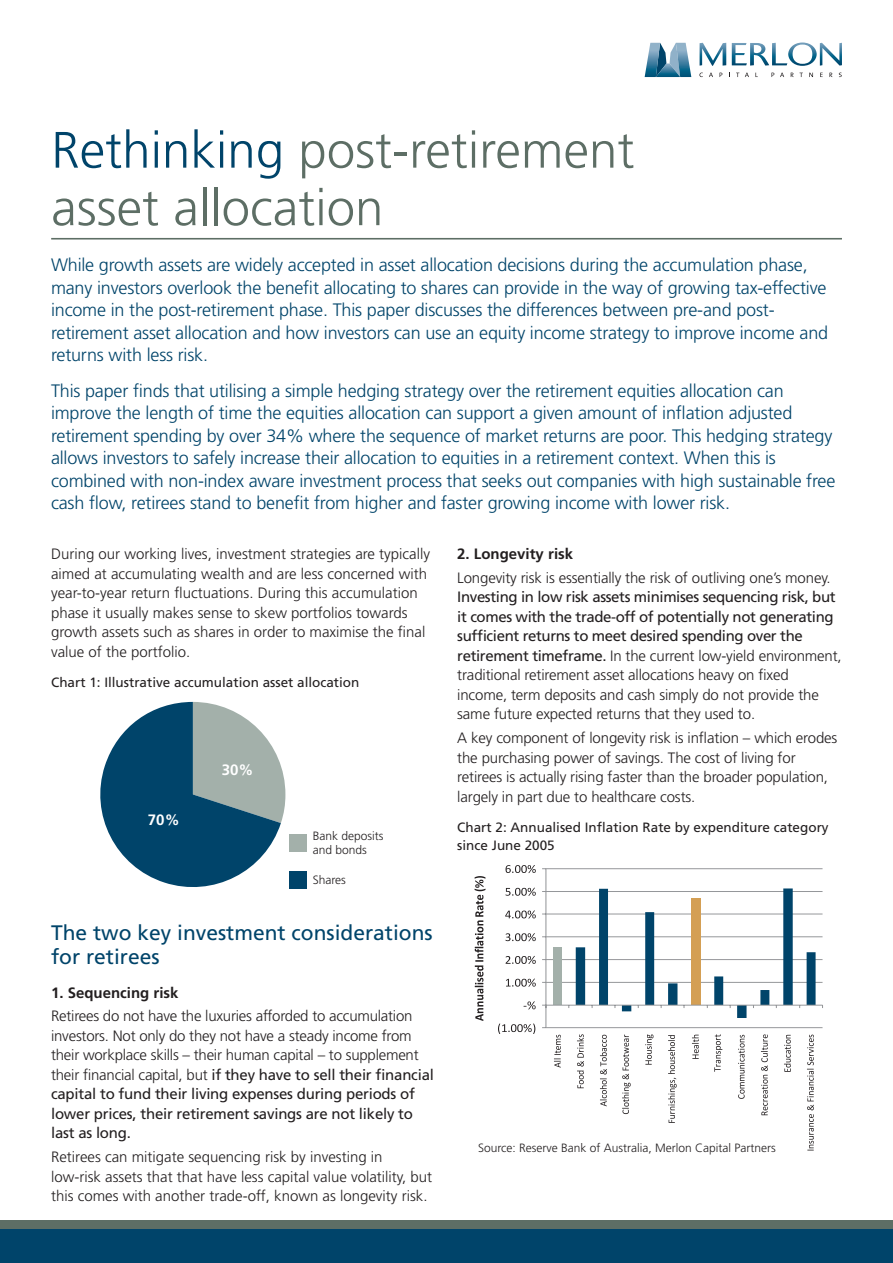
<style>
.page{position:relative;width:893px;height:1263px;background:#fff}
.page>*{position:absolute;margin:0;border:0;box-sizing:border-box;transform-origin:0 0}
.Heading{font:300 51.15px/57.4px "Frutiger";color:#5d6e65}
.Subhead_-_Level_1{font:21px/24px "Frutiger";color:#00446a}
.Lead_in_text{font:300 18px/22.5px "Frutiger";letter-spacing:-.01em;color:#00446a}
.Body_Text{font:300 15px/19.5px "Frutiger";letter-spacing:-.01em;color:#231f20}
.Subhead_-_Level_2{font:700 15px "Frutiger";color:#231f20}
.t1{font:700 15px "Frutiger";color:#fff}
.Subhead_-_Level_3{font:13.5px/18px "Frutiger";color:#231f20}
.t2{font:300 12px/14.4px "Frutiger";color:#231f20}
.s1{color:#00446a}
.s2{font-weight:400}
</style>
<div class="page">
<div style="left:0;top:1229px;width:893px;height:34px;background:#00446a"></div>
<div style="left:0;top:1220px;width:893px;height:9px;background:#5d6e65"></div>
<svg style="left:645px;top:43px;width:46px;height:34px"></svg>
<svg style="left:700px;top:43px;width:26px;height:23px"></svg>
<svg style="left:732px;top:43px;width:110px;height:23px"></svg>
<svg style="left:699px;top:73px;width:4px;height:4px"></svg>
<svg style="left:709px;top:73px;width:4px;height:4px"></svg>
<svg style="left:745px;top:73px;width:4px;height:4px"></svg>
<svg style="left:780px;top:73px;width:4px;height:4px"></svg>
<svg style="left:791px;top:73px;width:12px;height:4px"></svg>
<svg style="left:809px;top:73px;width:4px;height:4px"></svg>
<svg style="left:829px;top:73px;width:3px;height:4px"></svg>
<svg style="left:100px;top:702px;width:185px;height:185px"></svg>
<div style="left:289px;top:834px;width:17px;height:18px;background:#a3b0aa"></div>
<div style="left:289px;top:871px;width:17px;height:17px;background:#00446a"></div>
<hr style="left:546px;top:868px;width:276px;height:1px;background:#939598">
<hr style="left:546px;top:891px;width:276px;height:1px;background:#939598">
<hr style="left:546px;top:914px;width:276px;height:1px;background:#939598">
<hr style="left:546px;top:936px;width:276px;height:1px;background:#939598">
<hr style="left:546px;top:959px;width:276px;height:1px;background:#939598">
<hr style="left:546px;top:982px;width:276px;height:1px;background:#939598">
<hr style="left:546px;top:1027px;width:276px;height:1px;background:#939598">
<div style="left:553px;top:947px;width:9px;height:58px;background:#a3b0aa"></div>
<svg style="left:576px;top:888px;width:240px;height:130px"></svg>
<hr style="left:546px;top:1005px;width:276px;height:1px;background:#939598">
<hr style="left:546px;top:869px;width:1px;height:159px;background:#939598">
<svg style="left:498px;top:1023px;width:37px;height:11px"></svg>
<svg style="left:524px;top:1001px;width:12px;height:8px"></svg>
<svg style="left:506px;top:979px;width:30px;height:8px"></svg>
<svg style="left:506px;top:956px;width:30px;height:8px"></svg>
<svg style="left:505px;top:933px;width:31px;height:8px"></svg>
<svg style="left:505px;top:910px;width:31px;height:8px"></svg>
<svg style="left:505px;top:888px;width:31px;height:8px"></svg>
<svg style="left:506px;top:865px;width:30px;height:8px"></svg>
<svg style="left:554px;top:1035px;width:7px;height:32px"></svg>
<svg style="left:577px;top:1034px;width:7px;height:54px"></svg>
<svg style="left:600px;top:1035px;width:7px;height:71px"></svg>
<svg style="left:622px;top:1034px;width:9px;height:80px"></svg>
<svg style="left:645px;top:1034px;width:8px;height:31px"></svg>
<svg style="left:668px;top:1035px;width:9px;height:88px"></svg>
<svg style="left:692px;top:1035px;width:7px;height:24px"></svg>
<svg style="left:714px;top:1034px;width:8px;height:38px"></svg>
<svg style="left:738px;top:1035px;width:7px;height:64px"></svg>
<svg style="left:761px;top:1034px;width:7px;height:81px"></svg>
<svg style="left:784px;top:1035px;width:7px;height:37px"></svg>
<svg style="left:807px;top:1034px;width:7px;height:116px"></svg>
<svg style="left:475px;top:876px;width:10px;height:145px"></svg>
<hr style="left:51px;top:238px;width:791px;height:2px;background:#5d6e65">
<p class="Heading" style="left:51px;top:121px;width:585px"><span class="s1">Rethinking</span> post-retirement asset allocation</p>
<p class="Lead_in_text" style="left:51px;top:254px;width:779px">While growth assets are widely accepted in asset allocation decisions during the accumulation phase, many investors overlook the benefit allocating to shares can provide in the way of growing tax-effective income in the post-retirement phase. This paper discusses the differences between pre-and post&shy;retirement asset allocation and how investors can use an equity income strategy to improve income and returns with less risk.</p>
<p class="Lead_in_text" style="left:51px;top:379px;width:786px">This paper finds that utilising a simple hedging strategy over the retirement equities allocation can improve the length of time the equities allocation can support a given amount of inflation adjusted retirement spending by over 34% where the sequence of market returns are poor. This hedging strategy allows investors to safely increase their allocation to equities in a retirement context. When this is combined with non-index aware investment process that seeks out companies with high sustainable free cash flow, retirees stand to benefit from higher and faster growing income with lower risk.</p>
<p class="Body_Text" style="left:51px;top:544px;width:380px">During our working lives, investment strategies are typically aimed at accumulating wealth and are less concerned with year-to-year return fluctuations. During this accumulation phase it usually makes sense to skew portfolios towards growth assets such as shares in order to maximise the final value of the portfolio.</p>
<p class="Subhead_-_Level_3" style="left:51px;top:673px;width:310px">Chart 1: Illustrative accumulation asset allocation</p>
<p class="Subhead_-_Level_2" style="left:457px;top:545px;width:117px">2. Longevity risk</p>
<p class="Body_Text" style="left:457px;top:568px;width:386px">Longevity risk is essentially the risk of outliving one’s money.<br><span class="s2">Investing in low risk assets minimises sequencing risk, but it comes with the trade-off of potentially not generating sufficient returns to meet desired spending over the retirement timeframe.</span> In the current low-yield environment, traditional retirement asset allocations heavy on fixed income, term deposits and cash simply do not provide the same future expected returns that they used to.</p>
<p class="Body_Text" style="left:457px;top:728px;width:382px">A key component of longevity risk is inflation – which erodes the purchasing power of savings. The cost of living for retirees is actually rising faster than the broader population, largely in part due to healthcare costs.</p>
<p class="Subhead_-_Level_3" style="left:457px;top:818px;width:373px">Chart 2: Annualised Inflation Rate by expenditure category since June 2005</p>
<p class="t1" style="left:222px;top:761px;width:33px">30%</p>
<p class="t1" style="left:148px;top:811px;width:33px">70%</p>
<p class="t2" style="left:313px;top:828px;width:72px">Bank deposits and bonds</p>
<p class="t2" style="left:313px;top:872px;width:35px">Shares</p>
<p class="Subhead_-_Level_1" style="left:51px;top:920px;width:383px">The two key investment considerations for retirees</p>
<p class="Subhead_-_Level_2" style="left:51px;top:984px;width:129px">1. Sequencing risk</p>
<p class="Body_Text" style="left:51px;top:1006px;width:384px">Retirees do not have the luxuries afforded to accumulation investors. Not only do they not have a steady income from their workplace skills – their human capital – to supplement their financial capital, but <span class="s2">if they have to sell their financial capital to fund their living expenses during periods of lower prices, their retirement savings are not likely to last as long.</span></p>
<p class="Body_Text" style="left:51px;top:1147px;width:383px">Retirees can mitigate sequencing risk by investing in low-risk assets that that have less capital value volatility, but this comes with another trade-off, known as longevity risk.</p>
<p class="t2" style="left:478px;top:1140px;width:299px">Source: Reserve Bank of Australia, Merlon Capital Partners</p>
</div>
